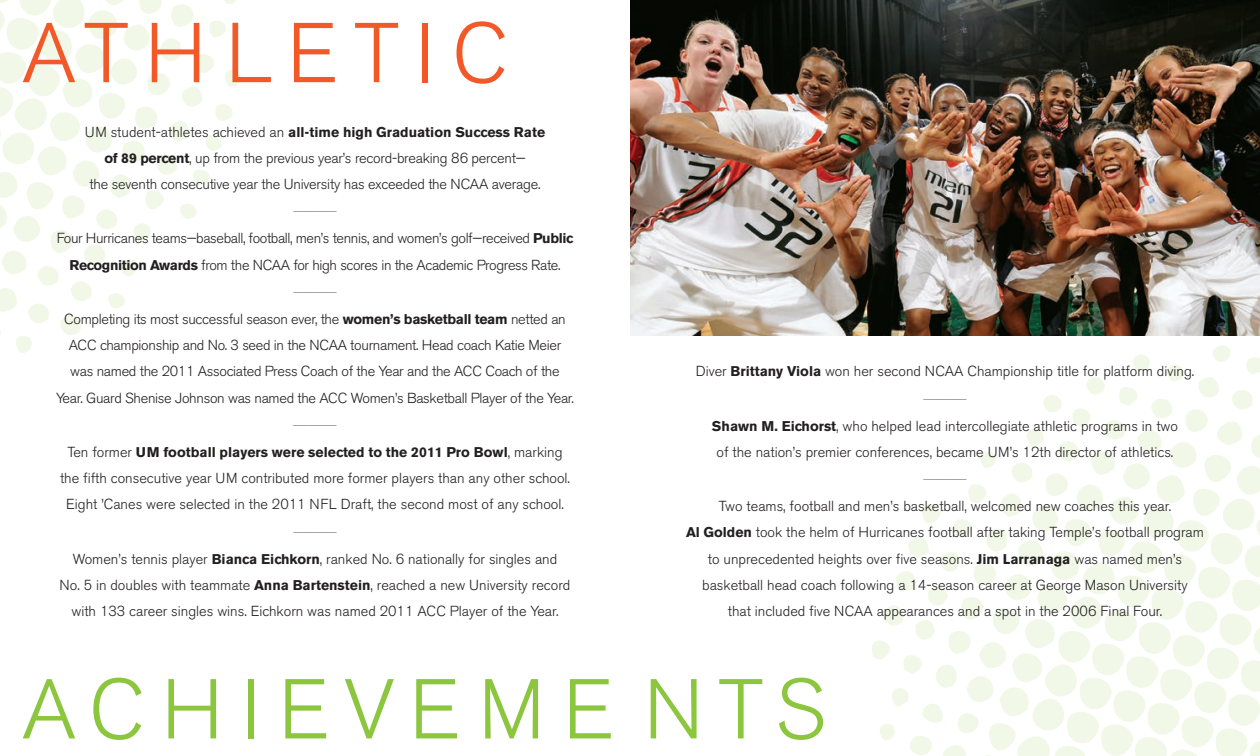
<style>
.page{position:relative;width:1260px;height:756px;background:#fff}
.page>*{position:absolute;margin:0;border:0;box-sizing:border-box;transform-origin:0 0}
.head{font:300 84px "Akzidenz Grotesk BE";letter-spacing:.185em;color:#8bc63e}
.head-2{font:300 84px "Akzidenz Grotesk BE";letter-spacing:.19em;color:#f15929}
.body_center{font:300 14.35px/26.2px "Akzidenz Grotesk BE";color:#231f20;text-align:center}
.body_center-2{font:300 14.35px/26.2px "Akzidenz Grotesk BE";letter-spacing:-.02em;color:#231f20;text-align:center}
.body_center-3{font:300 14.35px/26.2px "Akzidenz Grotesk BE";letter-spacing:-.025em;color:#231f20;text-align:center}
.dash_line_between_p{font:100 14.35px "Agenda";color:#231f20}
.body_center-4{font:700 14px "Akzidenz Grotesk BE";color:#231f20}
.s1{font-weight:300;font-size:14.35px}
.s2{font-weight:700;font-size:14px}
</style>
<div class="page">
<svg style="left:872px;top:345px;width:388px;height:411px"></svg>
<img style="left:630px;top:0;width:630px;height:336px">
<svg style="left:0;top:0;width:241px;height:353px"></svg>
<p class="head-2" style="left:22px;top:6px;width:488px">ATHLETIC</p>
<p class="body_center-4" style="left:85px;top:124px;width:462px"><span class="s1">UM student-athletes achieved an</span> all-time high Graduation Success Rate</p>
<p class="body_center" style="left:90px;top:145px;width:452px"><span class="s2">of 89 percent</span>, up from the previous year’s record-breaking 86 percent—<br>the seventh consecutive year the University has exceeded the NCAA average.</p>
<p class="body_center-3" style="left:57px;top:226px;width:518px">Four Hurricanes teams—baseball, football, men’s tennis, and women’s golf—received <span class="s2">Public<br>Recognition Awards</span> from the NCAA for high scores in the Academic Progress Rate.</p>
<p class="dash_line_between_p" style="left:293px;top:283px;width:45px">———</p>
<p class="body_center-2" style="left:56px;top:306px;width:519px">Completing its most successful season ever, the <span class="s2">women’s basketball team</span> netted an ACC championship and No. 3 seed in the NCAA tournament. Head coach Katie Meier was named the 2011 Associated Press Coach of the Year and the ACC Coach of the Year. Guard Shenise Johnson was named the ACC Women’s Basketball Player of the Year.</p>
<p class="dash_line_between_p" style="left:293px;top:416px;width:45px">———</p>
<p class="body_center-4" style="left:67px;top:444px;width:497px"><span class="s1">Ten former</span> UM football players were selected to the 2011 Pro Bowl<span class="s1">, marking</span></p>
<p class="body_center" style="left:60px;top:465px;width:512px">the fifth consecutive year UM contributed more former players than any other school.<br>Eight ’Canes were selected in the 2011 NFL Draft, the second most of any school.</p>
<p class="dash_line_between_p" style="left:293px;top:523px;width:45px">———</p>
<p class="body_center" style="left:60px;top:546px;width:512px">Women’s tennis player <span class="s2">Bianca Eichkorn</span>, ranked No. 6 nationally for singles and<br>No. 5 in doubles with teammate <span class="s2">Anna Bartenstein</span>, reached a new University record with 133 career singles wins. Eichkorn was named 2011 ACC Player of the Year.</p>
<p class="body_center" style="left:696px;top:359px;width:500px">Diver <span class="s2">Brittany Viola</span> won her second NCAA Championship title for platform diving.</p>
<p class="dash_line_between_p" style="left:923px;top:390px;width:45px">———</p>
<p class="body_center" style="left:712px;top:413px;width:468px"><span class="s2">Shawn M. Eichorst</span>, who helped lead intercollegiate athletic programs in two of the nation’s premier conferences, became UM’s 12th director of athletics.</p>
<p class="dash_line_between_p" style="left:923px;top:471px;width:45px">———</p>
<p class="body_center" style="left:686px;top:493px;width:519px">Two teams, football and men’s basketball, welcomed new coaches this year.<br><span class="s2">Al Golden</span> took the helm of Hurricanes football after taking Temple’s football program to unprecedented heights over five seasons. <span class="s2">Jim Larranaga</span> was named men’s basketball head coach following a 14-season career at George Mason University<br>that included five NCAA appearances and a spot in the 2006 Final Four.</p>
<p class="head" style="left:22px;top:662px;width:805px">ACHIEVEME NTS</p>
</div>
